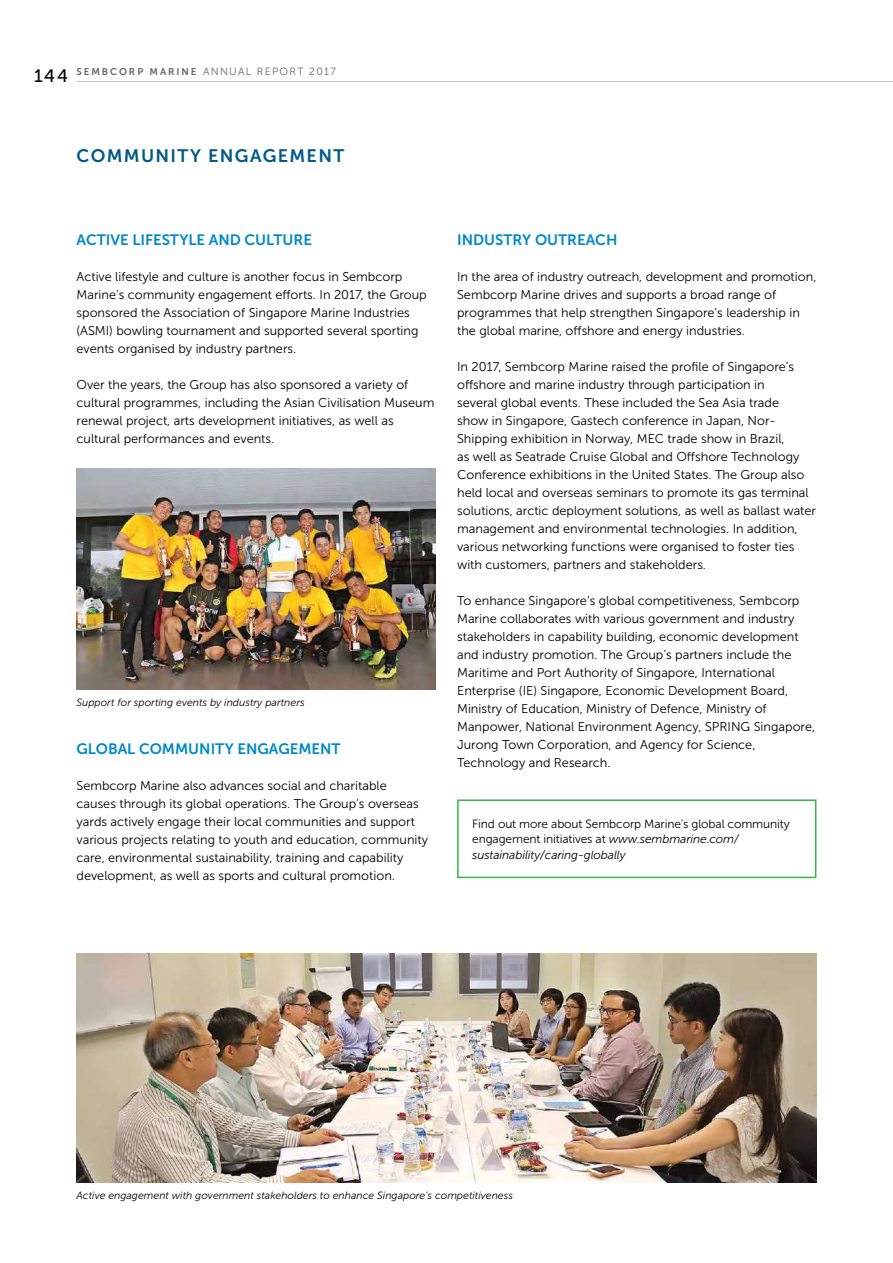
<style>
.page{position:relative;width:893px;height:1263px;background:#fff}
.page>*{position:absolute;margin:0;border:0;box-sizing:border-box;transform-origin:0 0}
.t1{font:18px "Museo Sans 700";letter-spacing:.075em;color:#005988}
.t2{font:18px "Museo Sans 500";color:#000}
.t3{font:15px "Museo Sans 700";color:#0088c7}
.t4{font:12.75px/18px "Museo Sans 300";color:#000}
.t5{font:12px/15.8px "Museo Sans 300";letter-spacing:-.01em;color:#000}
.t6{font:italic 10.5px "Museo Sans 300";color:#000}
.t7{font:10.5px "Museo Sans 300";letter-spacing:.125em;color:#636466}
.s1{font-family:"Museo Sans 700";font-size:9.75px}
.s2{font-style:italic}
</style>
<div class="page">
<img style="left:77px;top:953px;width:739px;height:230px">
<div style="left:457px;top:799px;width:359px;height:79px;border:2px solid #39b54a"></div>
<img style="left:77px;top:468px;width:359px;height:221px">
<hr style="left:77px;top:81px;width:816px;height:1px;background:#bcbec0">
<h1 class="t2" style="left:34px;top:66px;width:35px">144</h1>
<p class="t7" style="left:77px;top:66px;width:261px"><span class="s1">SEMBCORP MARINE</span> ANNUAL REPORT 2017</p>
<h1 class="t1" style="left:77px;top:146px;width:269px">COMMUNITY ENGAGEMENT</h1>
<p class="t3" style="left:77px;top:232px;width:237px">ACTIVE LIFESTYLE AND CULTURE</p>
<p class="t4" style="left:77px;top:268px;width:352px">Active lifestyle and culture is another focus in Sembcorp Marine’s community engagement efforts. In 2017, the Group sponsored the Association of Singapore Marine Industries (ASMI) bowling tournament and supported several sporting events organised by industry partners.</p>
<p class="t4" style="left:77px;top:376px;width:359px">Over the years, the Group has also sponsored a variety of cultural programmes, including the Asian Civilisation Museum renewal project, arts development initiatives, as well as cultural performances and events.</p>
<p class="t6" style="left:77px;top:697px;width:230px">Support for sporting events by industry partners</p>
<p class="t3" style="left:77px;top:740px;width:266px">GLOBAL COMMUNITY ENGAGEMENT</p>
<p class="t4" style="left:77px;top:777px;width:353px">Sembcorp Marine also advances social and charitable causes through its global operations. The Group’s overseas yards actively engage their local communities and support various projects relating to youth and education, community care, environmental sustainability, training and capability development, as well as sports and cultural promotion.</p>
<p class="t3" style="left:457px;top:232px;width:162px">INDUSTRY OUTREACH</p>
<p class="t4" style="left:457px;top:268px;width:361px">In the area of industry outreach, development and promotion, Sembcorp Marine drives and supports a broad range of programmes that help strengthen Singapore’s leadership in the global marine, offshore and energy industries.</p>
<p class="t4" style="left:457px;top:358px;width:361px">In 2017, Sembcorp Marine raised the profile of Singapore’s offshore and marine industry through participation in<br>several global events. These included the Sea Asia trade<br>show in Singapore, Gastech conference in Japan, Nor-Shipping exhibition in Norway, MEC trade show in Brazil,<br>as well as Seatrade Cruise Global and Offshore Technology Conference exhibitions in the United States. The Group also held local and overseas seminars to promote its gas terminal solutions, arctic deployment solutions, as well as ballast water management and environmental technologies. In addition, various networking functions were organised to foster ties with customers, partners and stakeholders.</p>
<p class="t4" style="left:457px;top:592px;width:360px">To enhance Singapore’s global competitiveness, Sembcorp Marine collaborates with various government and industry stakeholders in capability building, economic development and industry promotion. The Group’s partners include the Maritime and Port Authority of Singapore, International Enterprise (IE) Singapore, Economic Development Board, Ministry of Education, Ministry of Defence, Ministry of Manpower, National Environment Agency, SPRING Singapore, Jurong Town Corporation, and Agency for Science, Technology and Research.</p>
<p class="t5" style="left:472px;top:816px;width:319px">Find out more about Sembcorp Marine’s global community engagement initiatives at <span class="s2">www.sembmarine.com/ sustainability/caring-globally</span></p>
<p class="t6" style="left:77px;top:1190px;width:438px">Active engagement with government stakeholders to enhance Singapore’s competitiveness</p>
</div>
